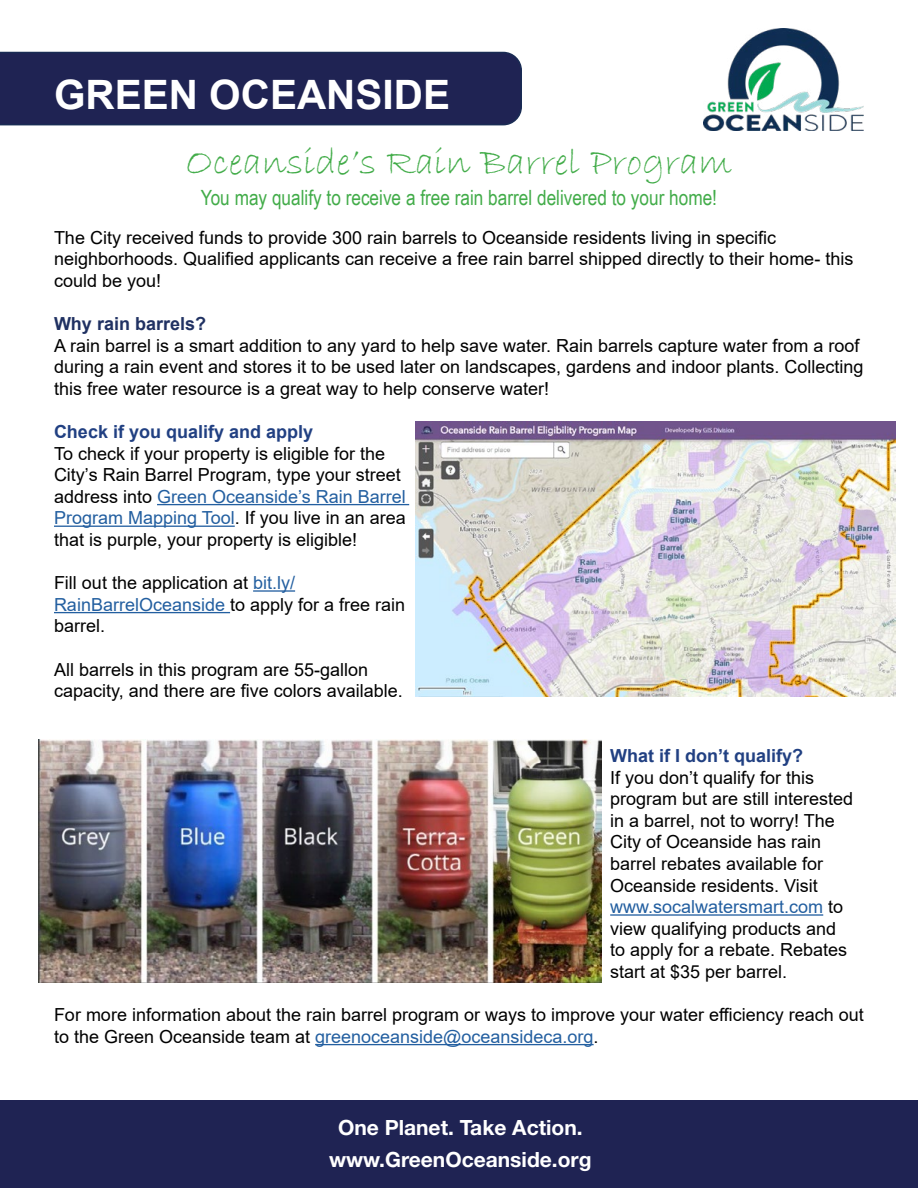
<style>
.page{position:relative;width:918px;height:1188px;background:#fff}
.page>*{position:absolute;margin:0;border:0;box-sizing:border-box;transform-origin:0 0}
.t1{font:700 40.5px "Arial";color:#fff}
.t2{font:39px "Bradley Hand ITC";color:#42ac49}
.t3{font:21px "Arial Narrow";color:#42ac49}
.t4{font:700 21px/32.4px "Helvetica Neue LT Std";color:#fff;text-align:center}
.t5{font:18px/21.6px "Arial";color:#000}
.t6{font:700 18px "Arial";color:#214082}
.t7{font:700 18px "Arial";color:#203162}
.s1{color:#235fa0}
</style>
<div class="page">
<div style="left:0;top:52px;width:522px;height:73px;background:#1f2353"></div>
<img style="left:703px;top:28px;width:161px;height:103px">
<div style="left:0;top:1101px;width:918px;height:87px;background:#1f2353"></div>
<img style="left:39px;top:740px;width:562px;height:243px">
<img style="left:416px;top:422px;width:479px;height:274px">
<hr style="left:157px;top:504px;width:252px;height:1px;background:#235fa0">
<hr style="left:54px;top:526px;width:181px;height:1px;background:#235fa0">
<hr style="left:253px;top:590px;width:42px;height:2px;background:#235fa0">
<hr style="left:54px;top:612px;width:176px;height:1px;background:#235fa0">
<hr style="left:610px;top:914px;width:213px;height:2px;background:#235fa0">
<hr style="left:315px;top:1044px;width:279px;height:1px;background:#235fa0">
<h1 class="t1" style="left:54px;top:66px;width:398px">GREEN OCEANSIDE</h1>
<h2 class="t2" style="left:186px;top:137px;width:548px">Oceanside’s Rain Barrel Program</h2>
<p class="t3" style="left:201px;top:182px;width:518px">You may qualify to receive a free rain barrel delivered to your home!</p>
<p class="t5" style="left:54px;top:226px;width:801px">The City received funds to provide 300 rain barrels to Oceanside residents living in specific neighborhoods. Qualified applicants can receive a free rain barrel shipped directly to their home- this could be you!</p>
<p class="t7" style="left:54px;top:311px;width:154px">Why rain barrels?</p>
<p class="t5" style="left:54px;top:334px;width:811px">A rain barrel is a smart addition to any yard to help save water. Rain barrels capture water from a roof during a rain event and stores it to be used later on landscapes, gardens and indoor plants. Collecting this free water resource is a great way to help conserve water!</p>
<p class="t6" style="left:54px;top:419px;width:261px">Check if you qualify and apply</p>
<p class="t5" style="left:54px;top:442px;width:353px">To check if your property is eligible for the City’s Rain Barrel Program, type your street address into <span class="s1">Green Oceanside’s Rain Barrel Program Mapping Tool</span>. If you live in an area that is purple, your property is eligible!</p>
<p class="t5" style="left:54px;top:572px;width:353px">Fill out the application at <span class="s1">bit.ly/<br>RainBarrelOceanside</span> to apply for a free rain barrel.</p>
<p class="t5" style="left:54px;top:658px;width:350px">All barrels in this program are 55-gallon capacity, and there are five colors available.</p>
<p class="t6" style="left:610px;top:743px;width:195px">What if I don’t qualify?</p>
<p class="t5" style="left:610px;top:766px;width:245px">If you don’t qualify for this program but are still interested in a barrel, not to worry! The<br>City of Oceanside has rain barrel rebates available for<br>Oceanside residents. Visit <span class="s1">www.socalwatersmart.com</span> to view qualifying products and to apply for a rebate. Rebates start at $35 per barrel.</p>
<p class="t5" style="left:54px;top:1004px;width:811px">For more information about the rain barrel program or ways to improve your water efficiency reach out to the Green Oceanside team at <span class="s1">greenoceanside@oceansideca.org</span>.</p>
<p class="t4" style="left:329px;top:1110px;width:264px">One Planet. Take Action. www.GreenOceanside.org</p>
</div>
